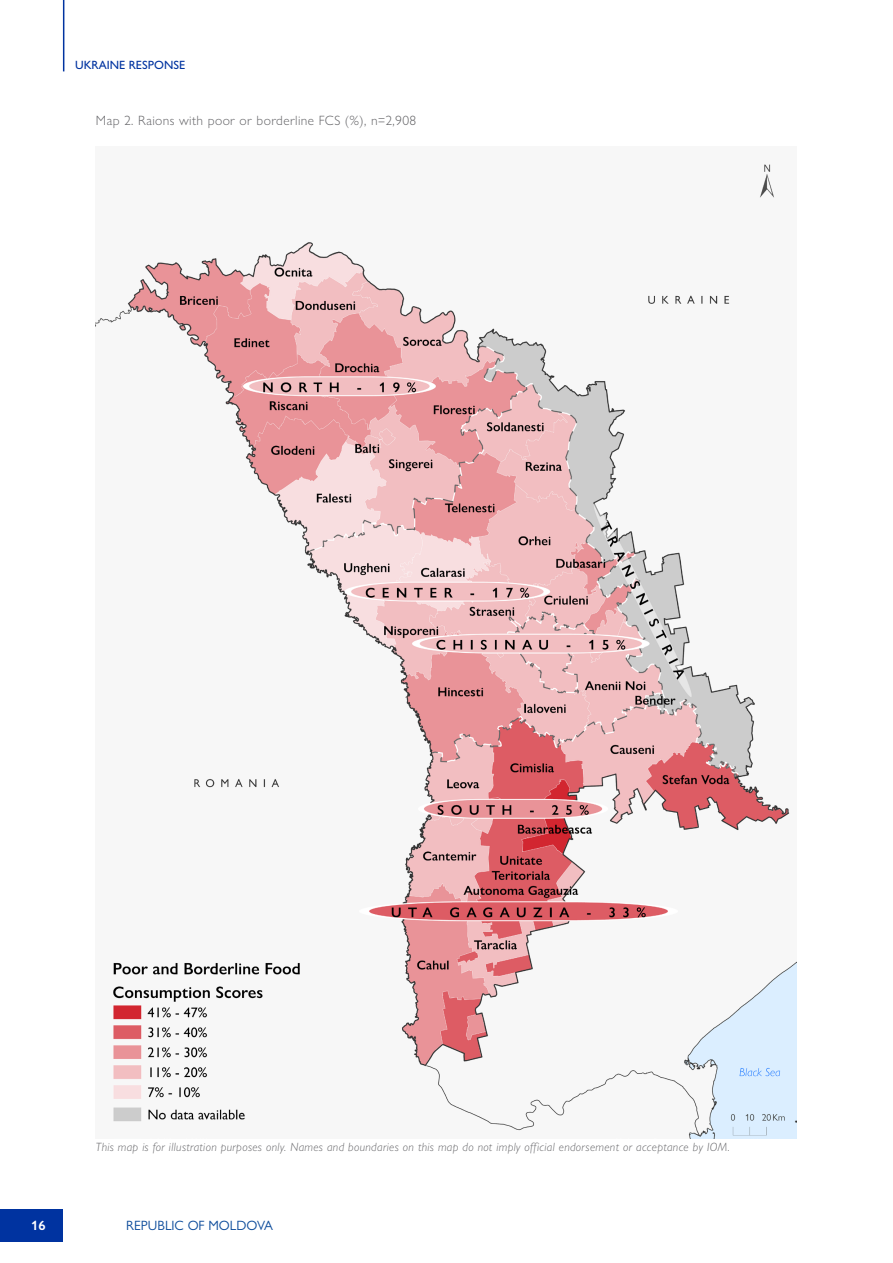
<style>
.page{position:relative;width:893px;height:1263px;background:#fff}
.page>*{position:absolute;margin:0;border:0;box-sizing:border-box;transform-origin:0 0}
.figure__title{font:300 13.5px "Gill Sans Nova";letter-spacing:.03em;color:#636366}
.t1{font:13.5px "Gill Sans Nova";color:#0d4c9b}
.t2{font:600 13.5px "Gill Sans Nova";color:#fff}
.figure__title-2{font:italic 300 12px "Gill Sans Nova";letter-spacing:.03em;color:#636366}
.t3{font:500 12px "Gill Sans Nova";color:#0033a0}
</style>
<div class="page">
<div style="left:0;top:1209px;width:63px;height:33px;background:#0033a0"></div>
<hr style="left:63px;top:0;width:1px;height:71px;background:#0033a0">
<img style="left:96px;top:164px;width:701px;height:974px">
<p class="t3" style="left:75px;top:58px;width:112px">UKRAINE RESPONSE</p>
<p class="figure__title" style="left:96px;top:112px;width:322px">Map 2. Raions with poor or borderline FCS (%), n=2,908</p>
<p class="figure__title-2" style="left:96px;top:1140px;width:636px">This map is for illustration purposes only. Names and boundaries on this map do not imply official endorsement or acceptance by IOM.</p>
<p class="t2" style="left:31px;top:1217px;width:16px">16</p>
<p class="t1" style="left:126px;top:1217px;width:148px">REPUBLIC OF MOLDOVA</p>
</div>
